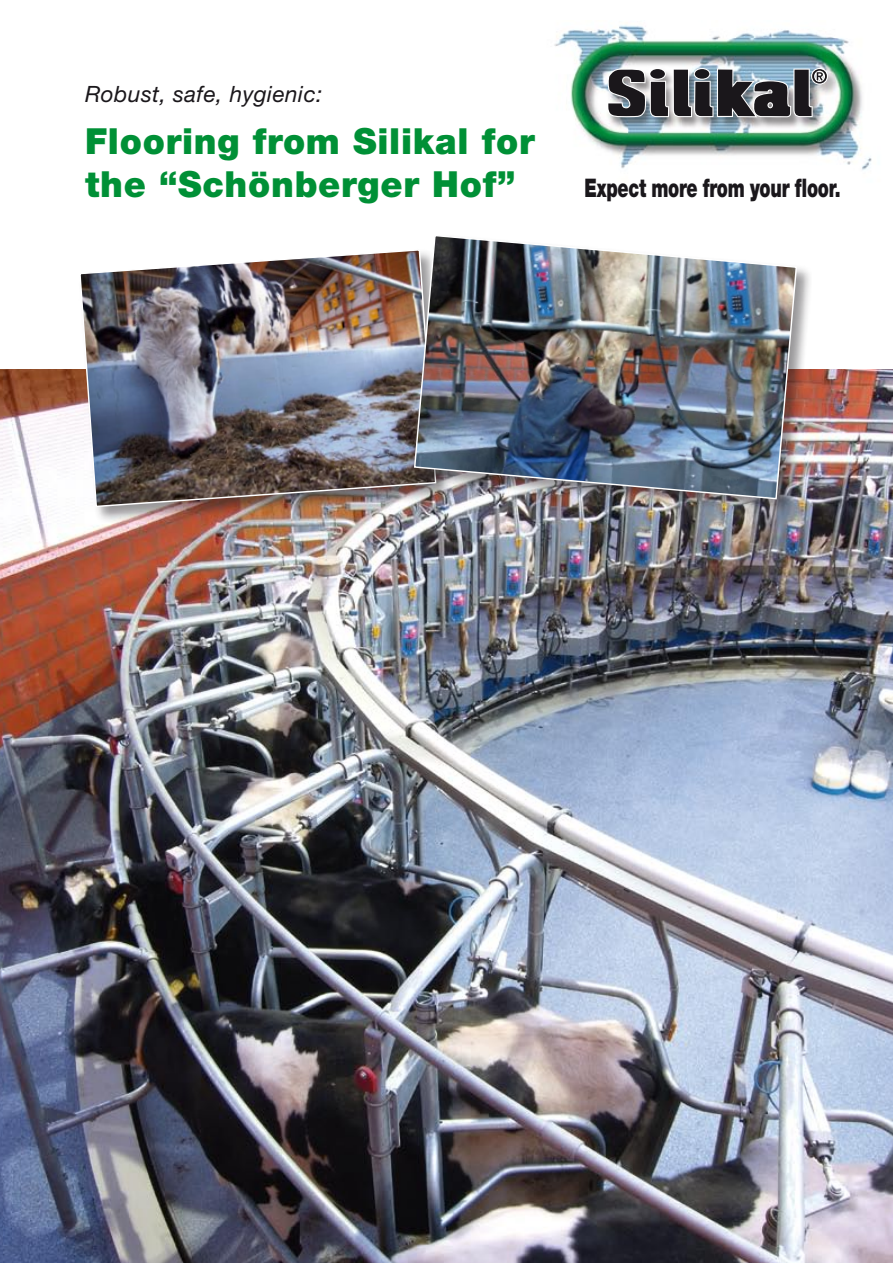
<style>
.page{position:relative;width:893px;height:1263px;background:#fff}
.page>*{position:absolute;margin:0;border:0;box-sizing:border-box;transform-origin:0 0}
.t1{font:900 36px/43.2px "Helvetica Neue";letter-spacing:.02em;color:#009036}
.t2{font:900 25.65px "Helvetica Neue";letter-spacing:-.015em;color:#1a171b;scale:.69 1}
.t3{font:italic 22.5px "Helvetica Neue";letter-spacing:.02em;color:#1a171b}
</style>
<div class="page">
<img style="left:554px;top:25px;width:318px;height:145px">
<svg style="left:605px;top:67px;width:224px;height:51px;background:#686b71"></svg>
<img style="left:0;top:370px;width:893px;height:893px">
<div style="left:77px;top:247px;width:375px;height:276px;background:#1a171b;opacity:.45"></div>
<img style="left:78px;top:248px;width:334px;height:260px">
<div style="left:412px;top:233px;width:400px;height:282px;background:#1a171b;opacity:.45"></div>
<img style="left:413px;top:234px;width:385px;height:266px">
<p class="t3" style="left:85px;top:81px;width:239px">Robust, safe, hygienic:</p>
<p class="t1" style="left:85px;top:119px;width:451px">Flooring from Silikal for the “Schönberger Hof”</p>
<p class="t2" style="left:585px;top:173px;width:373px">Expect more from your floor.</p>
</div>
